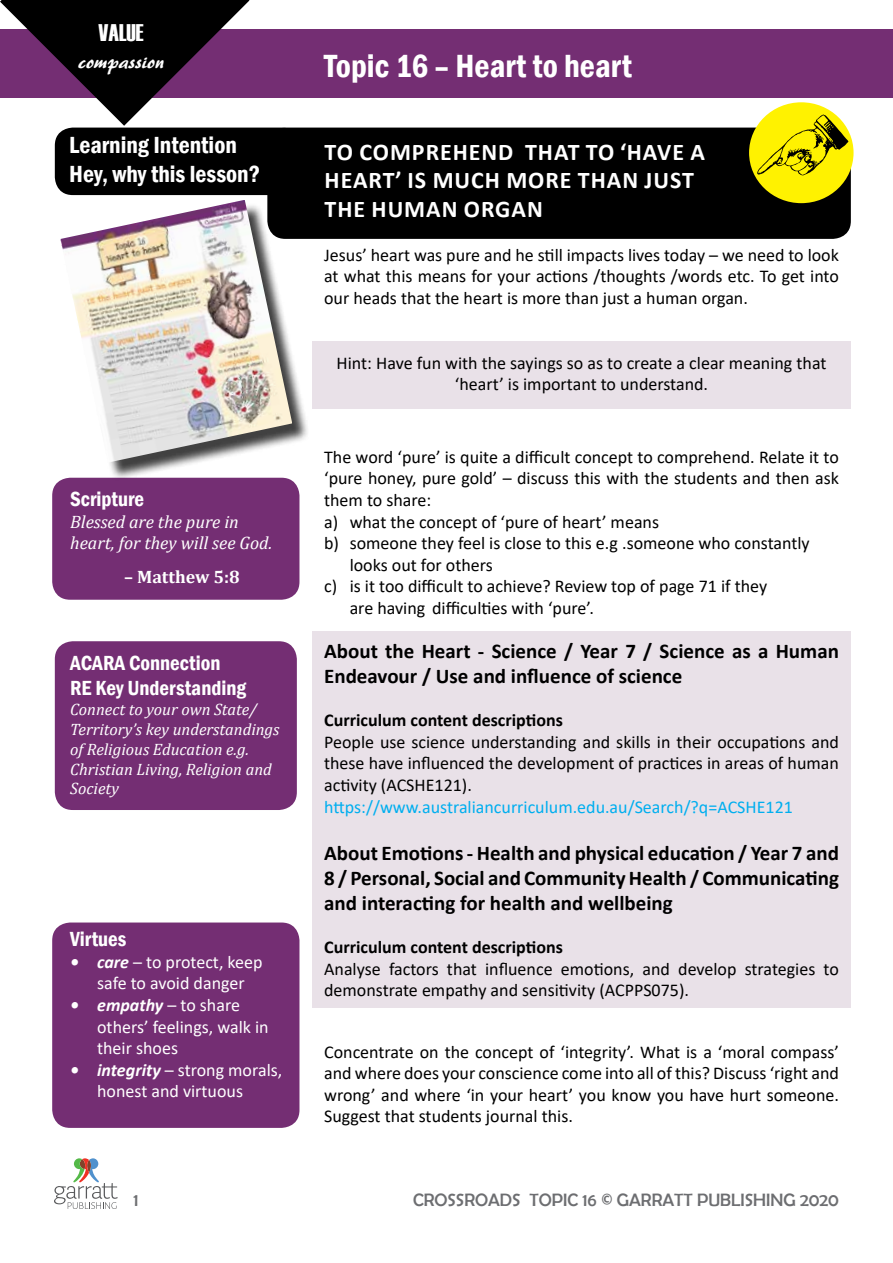
<style>
.page{position:relative;width:893px;height:1263px;background:#fff}
.page>*{position:absolute;margin:0;border:0;box-sizing:border-box;transform-origin:0 0}
.t1{font:600 condensed 33px "Franklin Gothic";color:#fff}
.t2{font:700 24px/28.8px "Calibri";letter-spacing:.04em;color:#fff}
.t3{font:600 condensed 24px/28.8px "Franklin Gothic";color:#fff}
.t4{font:24px "Haettenschweiler";color:#fff}
.t5{font:700 21px/25.2px "Calibri";color:#000}
.t6{font:600 condensed 21px/25.2px "Franklin Gothic";color:#fff}
.t7{font:21px "ARBERKLEY";color:#fff}
.t8{font:18px/21.6px "Calibri";color:#000;text-align:justify}
.t9{font:18px/21.6px "Calibri";color:#fff}
.t10{font:700 18px "Calibri";color:#000}
.t11{font:18px "Calibri";color:#00aeef}
.t12{font:italic 18px/21.6px "Cambria";color:#fff}
.t13{font:18px "Berlin Sans FB";color:#6d6e71}
.t14{font:700 18px "Cambria";color:#fff}
.t15{font:italic 16.5px/19.8px "Cambria";color:#fff}
.s1{font-weight:700;font-style:italic}
</style>
<div class="page">
<svg style="left:54px;top:1158px;width:64px;height:51px"></svg>
<div style="left:267px;top:128px;width:584px;height:111px;background:#000;border-radius:18px"></div>
<div style="left:312px;top:631px;width:539px;height:377px;background:#e9e1e8"></div>
<div style="left:312px;top:341px;width:539px;height:67px;background:#e9e1e8"></div>
<div style="left:0;top:30px;width:893px;height:68px;background:#742e73"></div>
<div style="left:52px;top:478px;width:247px;height:122px;background:#742e73;border-radius:18px"></div>
<div style="left:52px;top:922px;width:247px;height:206px;background:#742e73;border-radius:18px"></div>
<div style="left:55px;top:641px;width:242px;height:169px;background:#742e73;border-radius:18px"></div>
<div style="left:63px;top:203px;width:247px;height:278px;background:#000;opacity:.75"></div>
<img style="left:60px;top:200px;width:232px;height:263px">
<div style="left:55px;top:128px;width:244px;height:67px;background:#000;border-radius:18px"></div>
<div style="left:749px;top:102px;width:104px;height:101px;background:#fff200;border-radius:50%"></div>
<svg style="left:757px;top:102px;width:97px;height:105px"></svg>
<svg style="left:0;top:0;width:249px;height:126px"></svg>
<h2 class="t4" style="left:99px;top:16px;width:47px">VALUE</h2>
<p class="t7" style="left:78px;top:48px;width:88px">compassion</p>
<h2 class="t3" style="left:69px;top:130px;width:192px">Learning Intention<br>Hey, why this lesson?</h2>
<p class="t6" style="left:70px;top:486px;width:76px">Scripture</p>
<p class="t12" style="left:70px;top:510px;width:204px">Blessed are the pure in heart, for they will see God.</p>
<p class="t14" style="left:124px;top:564px;width:117px">– Matthew 5:8</p>
<p class="t6" style="left:70px;top:650px;width:177px">ACARA Connection<br>RE Key Understanding</p>
<p class="t15" style="left:70px;top:699px;width:211px">Connect to your own State/<br>Territory’s key understandings of Religious Education e.g.<br>Christian Living, Religion and<br>Society</p>
<p class="t6" style="left:70px;top:926px;width:58px">Virtues</p>
<p class="t9" style="left:70px;top:951px;width:194px;text-align:center"><span class="s1">• care</span> – to protect, keep safe to avoid danger</p>
<p class="t9" style="left:97px;top:994px;width:173px;text-indent:-27px"><span class="s1">• empathy</span> – to share others’ feelings, walk in their shoes</p>
<p class="t9" style="left:97px;top:1059px;width:187px;text-indent:-27px"><span class="s1">• integrity</span> – strong morals, honest and virtuous</p>
<h1 class="t1" style="left:324px;top:44px;width:309px">Topic 16 – Heart to heart</h1>
<h2 class="t2" style="left:325px;top:137px;width:382px">TO COMPREHEND THAT TO ‘HAVE A<br>HEART’ IS MUCH MORE THAN JUST<br>THE HUMAN ORGAN</h2>
<p class="t8" style="left:324px;top:243px;width:516px">Jesus’ heart was pure and he still impacts lives today – we need to look at what this means for your actions /thoughts /words etc. To get into our heads that the heart is more than just a human organ.</p>
<p class="t8" style="left:337px;top:351px;width:491px;text-align:center">Hint: Have fun with the sayings so as to create a clear meaning that ‘heart’ is important to understand.</p>
<p class="t8" style="left:324px;top:446px;width:516px">The word ‘pure’ is quite a difficult concept to comprehend. Relate it to</p>
<p class="t8" style="left:324px;top:467px;width:516px">‘pure honey, pure gold’ – discuss this with the students and then ask</p>
<p class="t8" style="left:324px;top:489px;width:109px">them to share:</p>
<p class="t8" style="left:324px;top:510px;width:336px">a) what the concept of ‘pure of heart’ means</p>
<p class="t8" style="left:324px;top:532px;width:487px">b) someone they feel is close to this e.g .someone who constantly</p>
<p class="t8" style="left:350px;top:554px;width:145px">looks out for others</p>
<p class="t8" style="left:324px;top:575px;width:444px">c) is it too difficult to achieve? Review top of page 71 if they</p>
<p class="t8" style="left:350px;top:597px;width:246px">are having difficulties with ‘pure’.</p>
<p class="t5" style="left:324px;top:638px;width:516px">About the Heart - Science / Year 7 / Science as a Human<br>Endeavour / Use and influence of science</p>
<p class="t10" style="left:324px;top:707px;width:240px">Curriculum content descriptions</p>
<p class="t8" style="left:324px;top:731px;width:516px">People use science understanding and skills in their occupations and these have influenced the development of practices in areas of human activity (ACSHE121).</p>
<p class="t11" style="left:324px;top:794px;width:470px">https://www.australiancurriculum.edu.au/Search/?q=ACSHE121</p>
<p class="t5" style="left:324px;top:840px;width:516px;text-align:justify">About Emotions - Health and physical education / Year 7 and 8 / Personal, Social and Community Health / Communicating and interacting for health and wellbeing</p>
<p class="t10" style="left:324px;top:934px;width:240px">Curriculum content descriptions</p>
<p class="t8" style="left:324px;top:957px;width:516px">Analyse factors that influence emotions, and develop strategies to demonstrate empathy and sensitivity (ACPPS075).</p>
<p class="t8" style="left:324px;top:1040px;width:516px">Concentrate on the concept of ‘integrity’. What is a ‘moral compass’ and where does your conscience come into all of this? Discuss ‘right and wrong’ and where ‘in your heart’ you know you have hurt someone.<br>Suggest that students journal this.</p>
<p class="t13" style="left:134px;top:1190px;width:7px">1</p>
<p class="t13" style="left:413px;top:1190px;width:427px">CROSSROADS TOPIC 16 © GARRATT PUBLISHING 2020</p>
</div>
